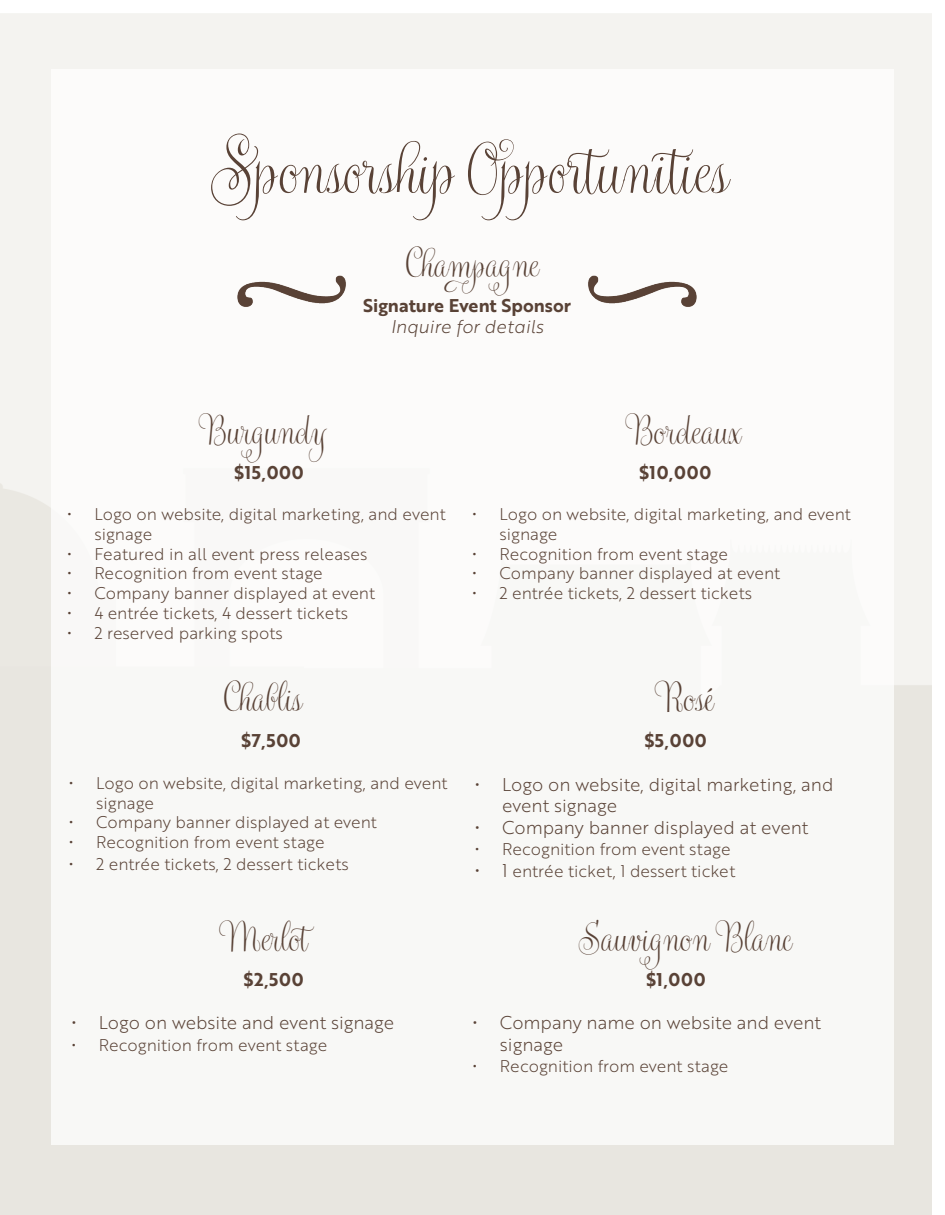
<style>
.page{position:relative;width:945px;height:1215px;background:#fff}
.page>*{position:absolute;margin:0;border:0;box-sizing:border-box;transform-origin:0 0}
.t1{font:54px "Gratitude Smooth Script Pro";color:#594236}
.t2{font:30px "Gratitude Smooth Script Pro";color:#594236}
.t3{font:18px/21.6px "Brother 1816 Light";color:#594236}
.t4{font:18px "Brother 1816 Bold";letter-spacing:.015em;color:#594236}
.t5{font:18px "Brother 1816 Light Italic";color:#594236}
.t6{font:16.5px/19.8px "Brother 1816 Light";color:#594236}
.s1{font-size:18px}
</style>
<div class="page">
<div style="left:51px;top:70px;width:843px;height:1075px;background:#f9f8f7"></div>
<img style="left:237px;top:275px;width:109px;height:32px">
<img style="left:588px;top:275px;width:109px;height:32px">
<h1 class="t1" style="left:217px;top:142px;width:513px">Sponsorship Opportunities</h1>
<p class="t2" style="left:406px;top:248px;width:134px">Champagne</p>
<p class="t4" style="left:363px;top:292px;width:209px">Signature Event Sponsor</p>
<p class="t5" style="left:391px;top:314px;width:154px">Inquire for details</p>
<p class="t2" style="left:199px;top:415px;width:130px">Burgundy</p>
<p class="t2" style="left:625px;top:415px;width:117px">Bordeaux</p>
<p class="t4" style="left:234px;top:458px;width:71px">$15,000</p>
<p class="t6" style="left:94px;top:504px;width:353px;text-indent:-27px">• Logo on website, digital marketing, and event signage</p>
<p class="t6" style="left:67px;top:543px;width:301px">• Featured in all event press releases</p>
<p class="t6" style="left:67px;top:563px;width:257px">• Recognition from event stage</p>
<p class="t6" style="left:67px;top:583px;width:309px">• Company banner displayed at event</p>
<p class="t6" style="left:67px;top:603px;width:282px">• 4 entrée tickets, 4 dessert tickets</p>
<p class="t6" style="left:67px;top:622px;width:217px">• 2 reserved parking spots</p>
<p class="t4" style="left:639px;top:458px;width:74px">$10,000</p>
<p class="t6" style="left:500px;top:504px;width:353px;text-indent:-27px">• Logo on website, digital marketing, and event signage</p>
<p class="t6" style="left:472px;top:543px;width:257px">• Recognition from event stage</p>
<p class="t6" style="left:472px;top:563px;width:309px">• Company banner displayed at event</p>
<p class="t6" style="left:472px;top:583px;width:281px">• 2 entrée tickets, 2 dessert tickets</p>
<p class="t2" style="left:224px;top:682px;width:79px">Chablis</p>
<p class="t4" style="left:241px;top:727px;width:61px">$7,500</p>
<p class="t6" style="left:96px;top:772px;width:353px;text-indent:-27px">• Logo on website, digital marketing, and event signage</p>
<p class="t6" style="left:69px;top:812px;width:309px">• Company banner displayed at event</p>
<p class="t6" style="left:69px;top:832px;width:257px">• Recognition from event stage</p>
<p class="t6" style="left:69px;top:853px;width:281px">• 2 entrée tickets, 2 dessert tickets</p>
<p class="t2" style="left:656px;top:682px;width:59px">Rosé</p>
<p class="t4" style="left:644px;top:727px;width:64px">$5,000</p>
<p class="t3" style="left:502px;top:773px;width:333px;text-indent:-27px">• Logo on website, digital marketing, and event signage</p>
<p class="t3" style="left:475px;top:816px;width:335px">• Company banner displayed at event</p>
<p class="t6" style="left:475px;top:839px;width:257px">• Recognition from event stage</p>
<p class="t6" style="left:475px;top:861px;width:262px"><span class="s1">• 1</span> entrée ticket, 1 dessert ticket</p>
<p class="t2" style="left:222px;top:922px;width:103px">Merlot</p>
<p class="t2" style="left:580px;top:922px;width:214px">Sauvignon Blanc</p>
<p class="t4" style="left:243px;top:966px;width:62px">$2,500</p>
<p class="t3" style="left:72px;top:1011px;width:324px">• Logo on website and event signage</p>
<p class="t6" style="left:72px;top:1034px;width:257px">• Recognition from event stage</p>
<p class="t4" style="left:646px;top:966px;width:61px">$1,000</p>
<p class="t3" style="left:500px;top:1011px;width:323px;text-indent:-27px">• Company name on website and event signage</p>
<p class="t6" style="left:473px;top:1056px;width:257px">• Recognition from event stage</p>
</div>
